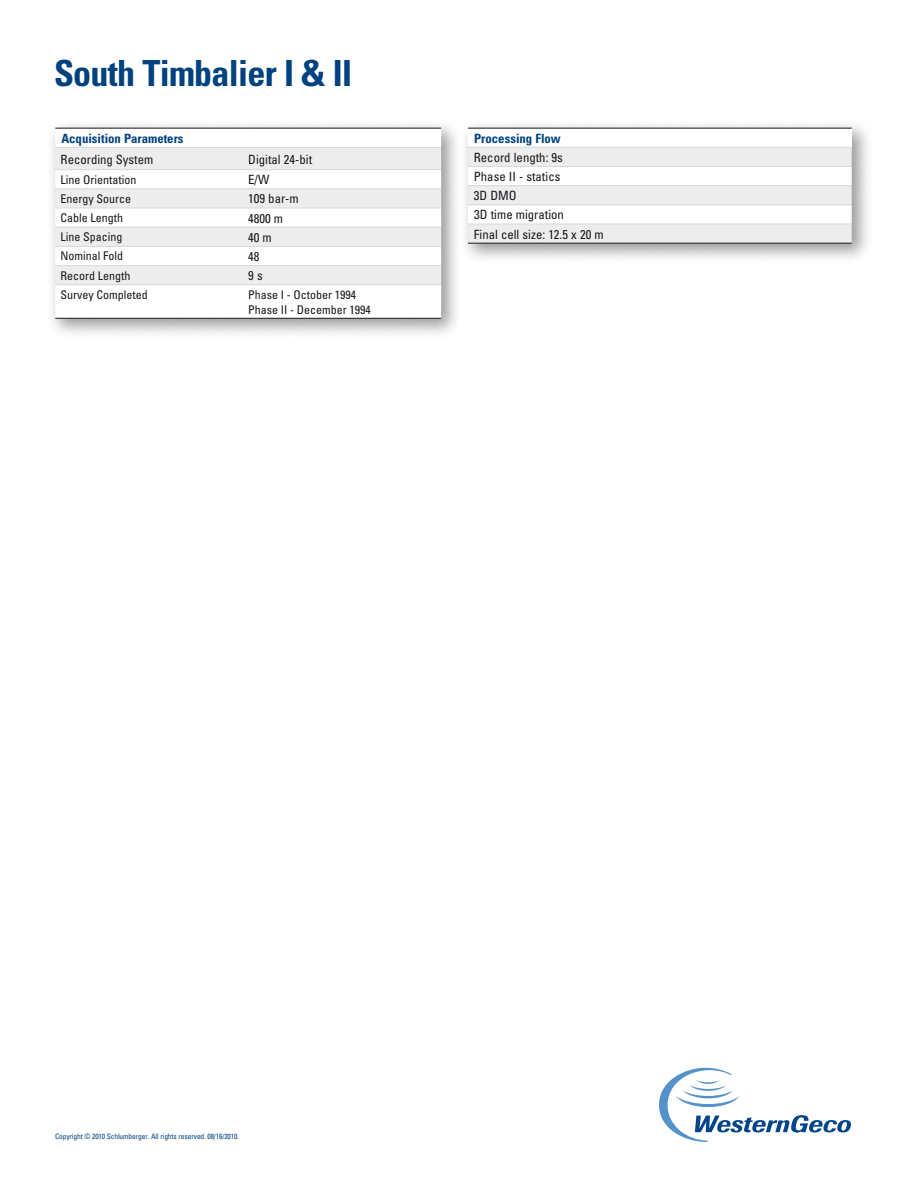
<style>
.page{position:relative;width:918px;height:1188px;background:#fff}
.page>*{position:absolute;margin:0;border:0;box-sizing:border-box;transform-origin:0 0}
.t1{font:700 condensed 36px "Univers";letter-spacing:-.02em;color:#00417f}
.t2{font:condensed 12.75px/19.2px "Univers";color:#1a171c}
.t3{font:700 condensed 12.75px "Univers";color:#00417f}
.t4{font:condensed 12px/15px "Univers";color:#1a171c}
.t5{font:condensed 7.5px "Univers";letter-spacing:-.015em;color:#00417f}
</style>
<div class="page">
<div style="left:45px;top:117px;width:417px;height:222px;background:#1a171c;opacity:.45"></div>
<svg style="left:55px;top:129px;width:386px;height:18px"></svg>
<div style="left:55px;top:148px;width:386px;height:21px;background:#ededee"></div>
<svg style="left:55px;top:170px;width:386px;height:148px"></svg>
<hr style="left:55px;top:128px;width:193px;height:1px;background:#1a171c">
<hr style="left:248px;top:128px;width:193px;height:1px;background:#1a171c">
<hr style="left:55px;top:318px;width:193px;height:1px;background:#1a171c">
<hr style="left:248px;top:318px;width:193px;height:1px;background:#1a171c">
<hr style="left:55px;top:147px;width:193px;height:1px;background:#d9dadb">
<hr style="left:248px;top:147px;width:193px;height:1px;background:#d9dadb">
<hr style="left:55px;top:169px;width:193px;height:1px;background:#d9dadb">
<hr style="left:248px;top:169px;width:193px;height:1px;background:#d9dadb">
<hr style="left:55px;top:189px;width:193px;height:1px;background:#d9dadb">
<hr style="left:248px;top:189px;width:193px;height:1px;background:#d9dadb">
<hr style="left:55px;top:208px;width:193px;height:1px;background:#d9dadb">
<hr style="left:248px;top:208px;width:193px;height:1px;background:#d9dadb">
<hr style="left:55px;top:227px;width:193px;height:1px;background:#d9dadb">
<hr style="left:248px;top:227px;width:193px;height:1px;background:#d9dadb">
<hr style="left:55px;top:246px;width:193px;height:1px;background:#d9dadb">
<hr style="left:248px;top:246px;width:193px;height:1px;background:#d9dadb">
<hr style="left:55px;top:265px;width:193px;height:1px;background:#d9dadb">
<hr style="left:248px;top:265px;width:193px;height:1px;background:#d9dadb">
<hr style="left:55px;top:284px;width:193px;height:1px;background:#d9dadb">
<hr style="left:248px;top:284px;width:193px;height:1px;background:#d9dadb">
<div style="left:457px;top:117px;width:415px;height:147px;background:#1a171c;opacity:.45"></div>
<div style="left:468px;top:128px;width:384px;height:19px;background:#fff"></div>
<svg style="left:468px;top:148px;width:384px;height:95px"></svg>
<hr style="left:468px;top:205px;width:384px;height:1px;background:#d9dadb">
<hr style="left:468px;top:224px;width:384px;height:1px;background:#d9dadb">
<hr style="left:468px;top:243px;width:384px;height:1px;background:#1a171c">
<hr style="left:468px;top:147px;width:384px;height:1px;background:#d9dadb">
<hr style="left:468px;top:166px;width:384px;height:1px;background:#d9dadb">
<hr style="left:468px;top:185px;width:384px;height:1px;background:#d9dadb">
<hr style="left:468px;top:128px;width:384px;height:1px;background:#1a171c">
<svg style="left:659px;top:1067px;width:192px;height:75px"></svg>
<h1 class="t1" style="left:54px;top:51px;width:300px">South Timbalier I &amp; II</h1>
<p class="t3" style="left:61px;top:130px;width:124px">Acquisition Parameters</p>
<p class="t2" style="left:61px;top:149px;width:94px">Recording System</p>
<p class="t2" style="left:248px;top:149px;width:66px">Digital 24-bit</p>
<p class="t4" style="left:61px;top:172px;width:77px">Line Orientation</p>
<p class="t2" style="left:248px;top:170px;width:23px">E/W</p>
<p class="t4" style="left:61px;top:191px;width:72px">Energy Source</p>
<p class="t2" style="left:248px;top:189px;width:52px">109 bar-m</p>
<p class="t4" style="left:61px;top:210px;width:64px">Cable Length</p>
<p class="t2" style="left:248px;top:208px;width:36px">4800 m</p>
<p class="t4" style="left:61px;top:229px;width:63px">Line Spacing</p>
<p class="t2" style="left:248px;top:228px;width:25px">40 m</p>
<p class="t4" style="left:61px;top:249px;width:64px">Nominal Fold</p>
<p class="t2" style="left:248px;top:247px;width:13px">48</p>
<p class="t4" style="left:61px;top:268px;width:71px">Record Length</p>
<p class="t2" style="left:248px;top:266px;width:16px">9 s</p>
<p class="t4" style="left:61px;top:287px;width:89px">Survey Completed</p>
<p class="t4" style="left:248px;top:287px;width:124px">Phase I - October 1994<br>Phase II - December 1994</p>
<p class="t3" style="left:474px;top:130px;width:88px">Processing Flow</p>
<p class="t2" style="left:474px;top:148px;width:131px">Record length: 9s<br>Phase II - statics<br>3D DMO<br>3D time migration<br>Final cell size: 12.5 x 20 m</p>
<p class="t5" style="left:55px;top:1132px;width:185px">Copyright © 2010 Schlumberger. All rights reserved. 08/16/2010.</p>
</div>
